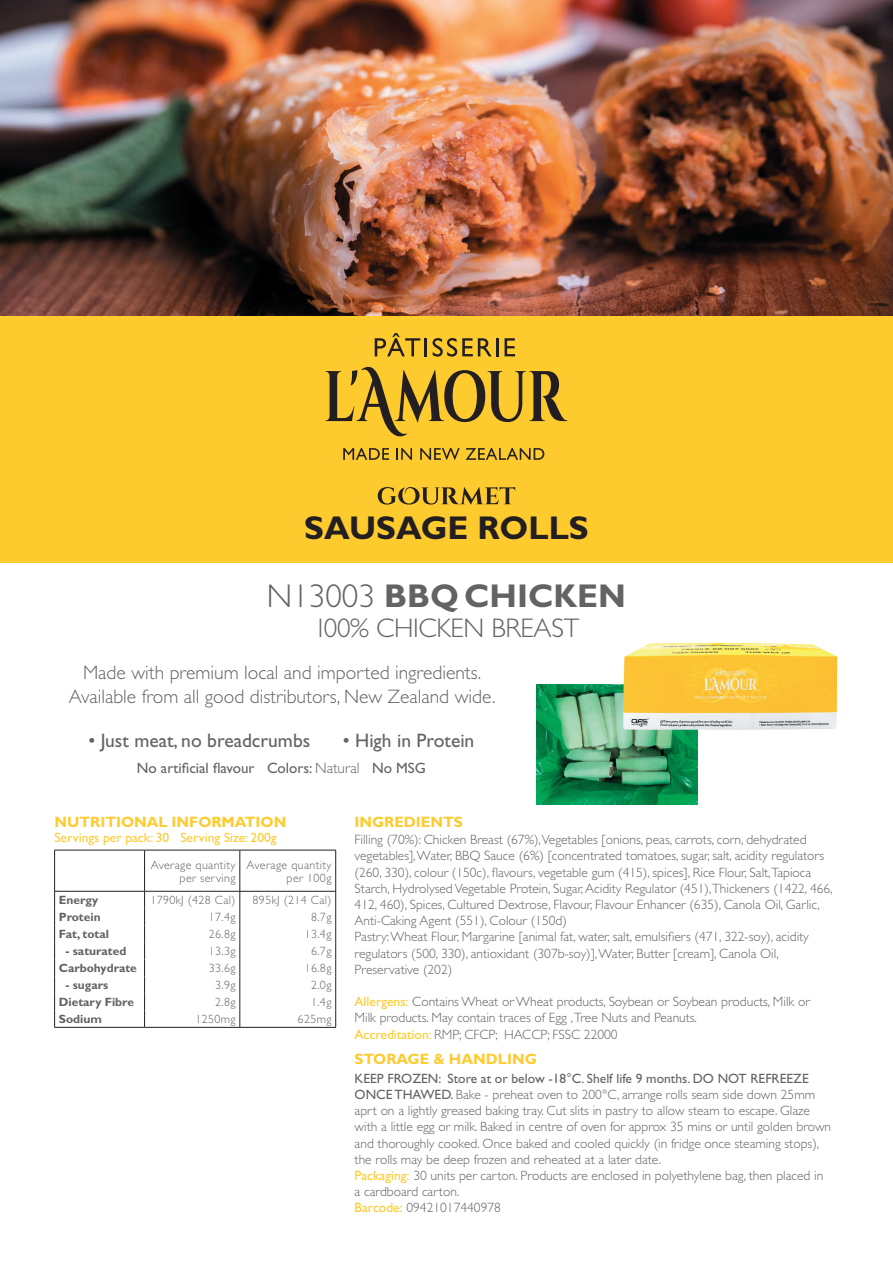
<style>
.page{position:relative;width:893px;height:1263px;background:#fff}
.page>*{position:absolute;margin:0;border:0;box-sizing:border-box;transform-origin:0 0}
.t1{font:700 33px "Gill Sans";color:#636366}
.t2{font:700 33px "Gill Sans";color:#231f20}
.t3{font:300 27px "Gill Sans";letter-spacing:-.01em;color:#636366}
.t4{font:300 19.5px/24px "Gill Sans";color:#636366;text-align:center}
.t5{font:19.5px "Gill Sans";color:#636366}
.t6{font:700 15px "Gill Sans";color:#fecb2f}
.t7{font:15px "Gill Sans";color:#636366}
.t8{font:300 13.5px/16.2px "Gill Sans";color:#636366}
.t9{font:13.5px "Gill Sans";color:#fecb2f}
.t10{font:300 12px/13.5px "Gill Sans";letter-spacing:.03em;color:#636366;text-align:right}
.t11{font:700 12px "Gill Sans";color:#636366}
.s1{font-weight:300}
.s2{font-weight:400;color:#fecb2f}
.s3{font-weight:400}
</style>
<div class="page">
<img style="left:0;top:0;width:893px;height:317px">
<div style="left:0;top:317px;width:893px;height:246px;background:#fecb2f"></div>
<svg style="left:326px;top:333px;width:241px;height:104px"></svg>
<svg style="left:343px;top:448px;width:46px;height:12px"></svg>
<svg style="left:396px;top:448px;width:16px;height:12px"></svg>
<svg style="left:420px;top:448px;width:40px;height:12px"></svg>
<svg style="left:466px;top:448px;width:78px;height:12px"></svg>
<svg style="left:378px;top:487px;width:137px;height:18px"></svg>
<img style="left:537px;top:684px;width:160px;height:121px">
<img style="left:609px;top:642px;width:229px;height:93px">
<hr style="left:54px;top:850px;width:91px;height:1px;background:#231f20">
<hr style="left:54px;top:850px;width:1px;height:41px;background:#231f20">
<hr style="left:54px;top:891px;width:91px;height:1px;background:#231f20">
<svg style="left:54px;top:891px;width:1px;height:136px"></svg>
<hr style="left:54px;top:1027px;width:91px;height:1px;background:#231f20">
<hr style="left:145px;top:850px;width:95px;height:1px;background:#231f20">
<hr style="left:144px;top:850px;width:1px;height:41px;background:#231f20">
<hr style="left:240px;top:850px;width:96px;height:1px;background:#231f20">
<hr style="left:240px;top:850px;width:1px;height:41px;background:#231f20">
<hr style="left:335px;top:850px;width:1px;height:41px;background:#231f20">
<hr style="left:145px;top:891px;width:95px;height:1px;background:#231f20">
<hr style="left:240px;top:891px;width:96px;height:1px;background:#231f20">
<svg style="left:144px;top:891px;width:1px;height:136px"></svg>
<svg style="left:240px;top:891px;width:1px;height:136px"></svg>
<svg style="left:335px;top:891px;width:1px;height:136px"></svg>
<hr style="left:145px;top:1027px;width:95px;height:1px;background:#231f20">
<hr style="left:240px;top:1027px;width:96px;height:1px;background:#231f20">
<h1 class="t2" style="left:304px;top:508px;width:286px">SAUSAGE ROLLS</h1>
<h1 class="t1" style="left:267px;top:576px;width:361px"><span class="s1">N13003</span> BBQ CHICKEN</h1>
<h2 class="t3" style="left:314px;top:613px;width:267px">100% CHICKEN BREAST</h2>
<h3 class="t4" style="left:69px;top:660px;width:428px">Made with premium local and imported ingredients.<br>Available from all good distributors, New Zealand wide.</h3>
<h3 class="t5" style="left:88px;top:729px;width:223px">• Just meat, no breadcrumbs</h3>
<h3 class="t5" style="left:343px;top:729px;width:133px">• High in Protein</h3>
<p class="t7" style="left:137px;top:760px;width:291px">No artificial flavour Colors: <span class="s1">Natural</span> No MSG</p>
<p class="t6" style="left:54px;top:812px;width:233px">NUTRITIONAL INFORMATION</p>
<p class="t9" style="left:54px;top:829px;width:224px">Servings per pack: 30 Serving Size: 200g</p>
<p class="t10" style="left:151px;top:858px;width:86px">Average quantity per serving</p>
<p class="t10" style="left:247px;top:858px;width:86px">Average quantity per 100g</p>
<p class="t11" style="left:59px;top:893px;width:41px">Energy</p>
<p class="t10" style="left:150px;top:894px;width:87px">1790kJ (428 Cal)</p>
<p class="t10" style="left:253px;top:894px;width:80px">895kJ (214 Cal)</p>
<p class="t11" style="left:59px;top:910px;width:43px">Protein</p>
<p class="t10" style="left:209px;top:911px;width:28px">17.4g</p>
<p class="t10" style="left:311px;top:911px;width:22px">8.7g</p>
<p class="t11" style="left:59px;top:927px;width:52px">Fat, total</p>
<p class="t10" style="left:209px;top:928px;width:28px">26.8g</p>
<p class="t10" style="left:305px;top:928px;width:28px">13.4g</p>
<p class="t11" style="left:66px;top:944px;width:62px">- saturated</p>
<p class="t10" style="left:209px;top:945px;width:28px">13.3g</p>
<p class="t10" style="left:311px;top:945px;width:22px">6.7g</p>
<p class="t11" style="left:59px;top:961px;width:80px">Carbohydrate</p>
<p class="t10" style="left:209px;top:962px;width:28px">33.6g</p>
<p class="t10" style="left:305px;top:962px;width:28px">16.8g</p>
<p class="t11" style="left:66px;top:978px;width:44px">- sugars</p>
<p class="t10" style="left:215px;top:979px;width:22px">3.9g</p>
<p class="t10" style="left:311px;top:979px;width:22px">2.0g</p>
<p class="t11" style="left:59px;top:995px;width:77px">Dietary Fibre</p>
<p class="t10" style="left:215px;top:996px;width:22px">2.8g</p>
<p class="t10" style="left:311px;top:996px;width:22px">1.4g</p>
<p class="t11" style="left:59px;top:1012px;width:45px">Sodium</p>
<p class="t10" style="left:195px;top:1013px;width:42px">1250mg</p>
<p class="t10" style="left:298px;top:1013px;width:35px">625mg</p>
<p class="t6" style="left:354px;top:812px;width:110px">INGREDIENTS</p>
<p class="t8" style="left:355px;top:832px;width:480px">Filling (70%): Chicken Breast (67%),Vegetables [onions, peas, carrots, corn, dehydrated vegetables], Water, BBQ Sauce (6%) [concentrated tomatoes, sugar, salt, acidity regulators (260, 330), colour (150c), flavours, vegetable gum (415), spices], Rice Flour, Salt,Tapioca Starch, Hydrolysed Vegetable Protein, Sugar, Acidity Regulator (451),Thickeners (1422, 466, 412, 460), Spices, Cultured Dextrose, Flavour, Flavour Enhancer (635), Canola Oil, Garlic, Anti-Caking Agent (551), Colour (150d)<br>Pastry: Wheat Flour, Margarine [animal fat, water, salt, emulsifiers (471, 322-soy), acidity regulators (500, 330), antioxidant (307b-soy)], Water, Butter [cream], Canola Oil, Preservative (202)</p>
<p class="t8" style="left:355px;top:994px;width:457px"><span class="s2">Allergens:</span> Contains Wheat or Wheat products, Soybean or Soybean products, Milk or<br>Milk products. May contain traces of Egg ,Tree Nuts and Peanuts.<br><span class="s2">Accreditation:</span> RMP; CFCP; HACCP; FSSC 22000</p>
<p class="t6" style="left:354px;top:1050px;width:184px">STORAGE &amp; HANDLING</p>
<p class="t8" style="left:355px;top:1070px;width:478px"><span class="s3">KEEP FROZEN: Store at or below -18°C. Shelf life 9 months. DO NOT REFREEZE ONCE THAWED.</span> Bake - preheat oven to 200°C, arrange rolls seam side down 25mm aprt on a lightly greased baking tray. Cut slits in pastry to allow steam to escape. Glaze with a little egg or milk. Baked in centre of oven for approx 35 mins or until golden brown and thoroughly cooked. Once baked and cooled quickly (in fridge once steaming stops), the rolls may be deep frozen and reheated at a later date.<br><span class="s2">Packaging:</span> 30 units per carton. Products are enclosed in polyethylene bag, then placed in a cardboard carton.<br><span class="s2">Barcode:</span> 09421017440978</p>
</div>
